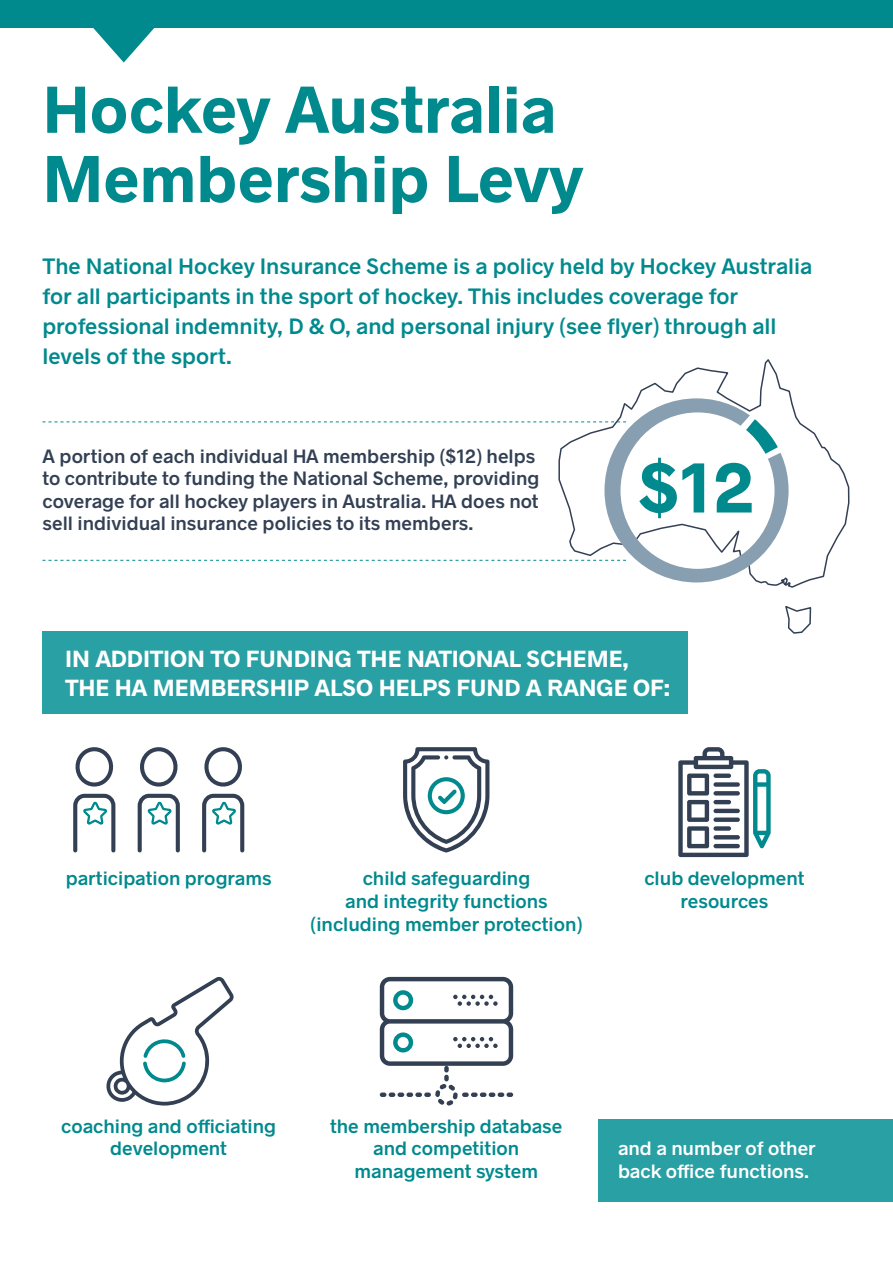
<style>
.page{position:relative;width:893px;height:1263px;background:#fff}
.page>*{position:absolute;margin:0;border:0;box-sizing:border-box;transform-origin:0 0}
.t1{font:700 71.1px "Radnika";color:#008a8e}
.t2{font:700 66.9px/69.3px "Radnika";color:#008a8e}
.t3{font:700 23.7px/28.3px "Radnika";color:#fff}
.t4{font:600 22.5px/30px "Radnika";color:#008a8e}
.t5{font:600 19.5px/22.5px "Radnika";color:#008a8e;text-align:center}
.t6{font:600 19.5px/22.5px "Radnika";color:#334054}
.t7{font:600 19.5px/22.5px "Radnika";color:#fff}
</style>
<div class="page">
<svg style="left:637px;top:359px;width:213px;height:275px"></svg>
<div style="left:0;top:0;width:893px;height:28px;background:#008a8e"></div>
<svg style="left:93px;top:28px;width:61px;height:35px"></svg>
<div style="left:42px;top:631px;width:646px;height:83px;background:#29a0a4"></div>
<div style="left:598px;top:1118px;width:295px;height:83px;background:#29a0a4"></div>
<svg style="left:202px;top:747px;width:43px;height:106px"></svg>
<svg style="left:137px;top:747px;width:43px;height:106px"></svg>
<svg style="left:73px;top:747px;width:43px;height:106px"></svg>
<svg style="left:403px;top:747px;width:86px;height:105px"></svg>
<svg style="left:678px;top:747px;width:93px;height:110px"></svg>
<svg style="left:380px;top:977px;width:133px;height:128px"></svg>
<svg style="left:106px;top:976px;width:128px;height:129px"></svg>
<svg style="left:43px;top:398px;width:746px;height:184px"></svg>
<p class="t2" style="left:42px;top:71px;width:542px">Hockey Australia<br>Membership Levy</p>
<p class="t4" style="left:43px;top:250px;width:771px">The National Hockey Insurance Scheme is a policy held by Hockey Australia for all participants in the sport of hockey. This includes coverage for professional indemnity, D &amp; O, and personal injury (see flyer) through all levels of the sport.</p>
<p class="t6" style="left:43px;top:444px;width:498px">A portion of each individual HA membership ($12) helps to contribute to funding the National Scheme, providing coverage for all hockey players in Australia. HA does not sell individual insurance policies to its members.</p>
<p class="t1" style="left:638px;top:438px;width:118px">$12</p>
<p class="t3" style="left:65px;top:644px;width:606px">IN ADDITION TO FUNDING THE NATIONAL SCHEME,<br>THE HA MEMBERSHIP ALSO HELPS FUND A RANGE OF:</p>
<p class="t5" style="left:66px;top:866px;width:207px">participation programs</p>
<p class="t5" style="left:310px;top:866px;width:273px">child safeguarding<br>and integrity functions (including member protection)</p>
<p class="t5" style="left:644px;top:866px;width:162px">club development resources</p>
<p class="t5" style="left:61px;top:1113px;width:216px">coaching and officiating development</p>
<p class="t5" style="left:330px;top:1113px;width:234px">the membership database and competition management system</p>
<p class="t7" style="left:618px;top:1136px;width:199px">and a number of other back office functions.</p>
</div>
